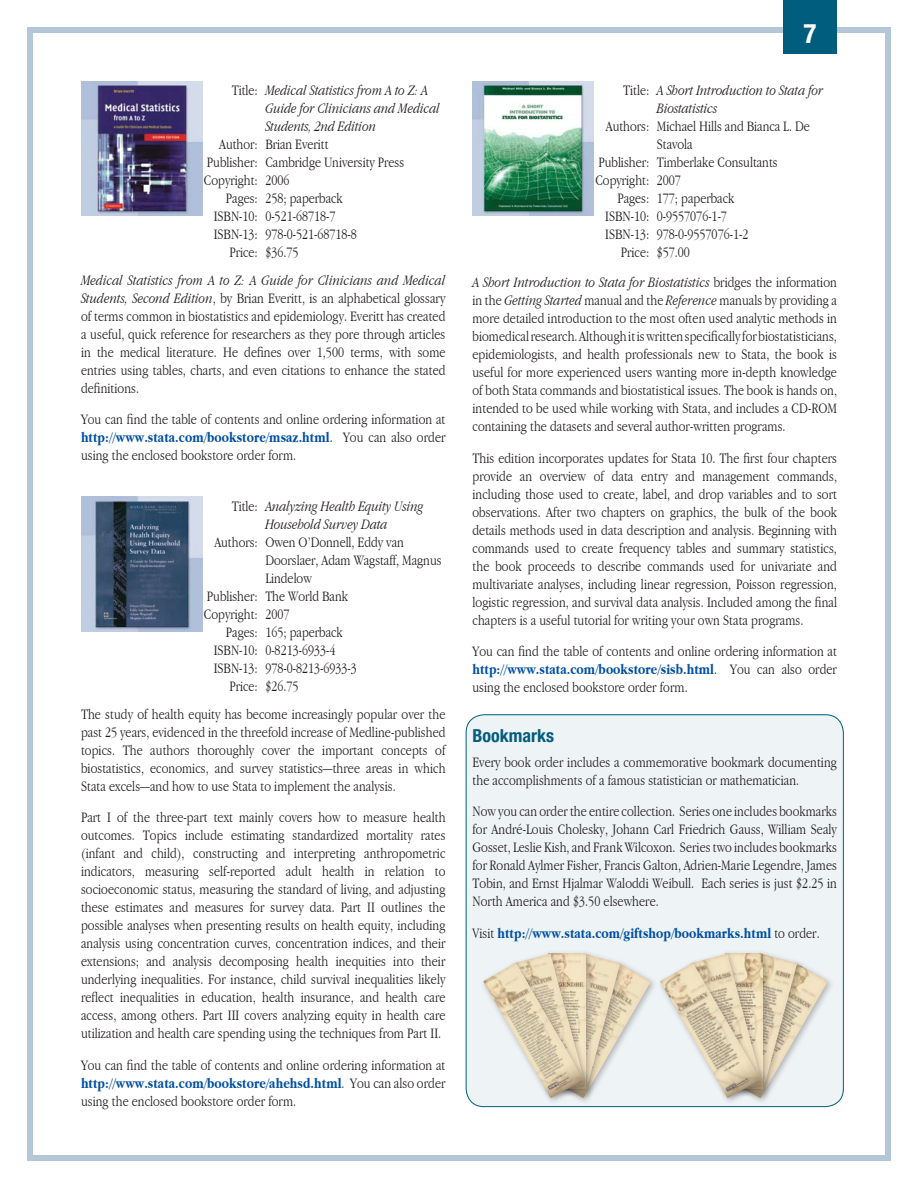
<style>
.page{position:relative;width:918px;height:1188px;background:#fff}
.page>*{position:absolute;margin:0;border:0;box-sizing:border-box;transform-origin:0 0}
.t1{font:700 condensed 27px "Helvetica Neue";color:#fff}
.t2{font:700 condensed 18px "Helvetica Neue";color:#005d7e}
.t3{font:300 15px/18px "Apple Garamond";letter-spacing:.005em;color:#231f20;text-align:justify}
.t4{font:italic 300 15px/18px "Apple Garamond";color:#231f20}
.t5{font:700 15px "Apple Garamond";letter-spacing:.005em;color:#004fa3}
.s1{font-style:normal}
.s2{font-style:italic}
.s3{font-weight:700;color:#004fa3}
.s4{font-weight:300;color:#231f20}
</style>
<div class="page">
<div style="left:27px;top:27px;width:864px;height:1134px;border:6px solid #b3c7d8"></div>
<img style="left:81px;top:81px;width:121px;height:135px">
<img style="left:81px;top:497px;width:121px;height:135px">
<img style="left:472px;top:81px;width:122px;height:135px">
<div style="left:466px;top:715px;width:377px;height:392px;background:#eef3f5;border-radius:18px"></div>
<div style="left:547px;top:958px;width:117px;height:154px;background:#231f20;opacity:.3"></div>
<img style="left:633px;top:963px;width:18px;height:135px">
<div style="left:545px;top:949px;width:88px;height:158px;background:#231f20;opacity:.3"></div>
<img style="left:598px;top:954px;width:22px;height:140px">
<div style="left:510px;top:950px;width:88px;height:158px;background:#231f20;opacity:.3"></div>
<img style="left:514px;top:954px;width:71px;height:5px">
<div style="left:479px;top:959px;width:117px;height:153px;background:#231f20;opacity:.3"></div>
<img style="left:483px;top:963px;width:100px;height:135px">
<div style="left:724px;top:958px;width:117px;height:154px;background:#231f20;opacity:.3"></div>
<img style="left:810px;top:963px;width:18px;height:135px">
<div style="left:721px;top:949px;width:89px;height:158px;background:#231f20;opacity:.3"></div>
<img style="left:775px;top:954px;width:22px;height:140px">
<div style="left:687px;top:950px;width:88px;height:158px;background:#231f20;opacity:.3"></div>
<img style="left:691px;top:954px;width:71px;height:5px">
<div style="left:656px;top:959px;width:117px;height:153px;background:#231f20;opacity:.3"></div>
<img style="left:660px;top:963px;width:100px;height:135px">
<div style="left:783px;top:0;width:54px;height:54px;background:#005d7e"></div>
<p class="t4" style="left:265px;top:81px;width:176px;text-indent:-34px"><span class="s1">Title:</span> Medical Statistics from A to Z: A<br>Guide for Clinicians and Medical<br>Students, 2nd Edition</p>
<p class="t3" style="left:219px;top:135px;width:111px">Author: Brian Everitt</p>
<p class="t3" style="left:207px;top:153px;width:199px">Publisher: Cambridge University Press</p>
<p class="t3" style="left:204px;top:171px;width:87px">Copyright: 2006</p>
<p class="t3" style="left:226px;top:189px;width:118px">Pages: 258; paperback</p>
<p class="t3" style="left:214px;top:207px;width:123px">ISBN-10: 0-521-68718-7</p>
<p class="t3" style="left:214px;top:225px;width:145px">ISBN-13: 978-0-521-68718-8</p>
<p class="t3" style="left:229px;top:243px;width:71px">Price: $36.75</p>
<p class="t3" style="left:81px;top:270px;width:366px"><span class="s2">Medical Statistics from A to Z: A Guide for Clinicians and Medical Students, Second Edition</span>, by Brian Everitt, is an alphabetical glossary of terms common in biostatistics and epidemiology. Everitt has created a useful, quick reference for researchers as they pore through articles in the medical literature. He defines over 1,500 terms, with some entries using tables, charts, and even citations to enhance the stated definitions.</p>
<p class="t3" style="left:81px;top:410px;width:366px">You can find the table of contents and online ordering information at <span class="s3">http://www.stata.com/bookstore/msaz.html</span>. You can also order using the enclosed bookstore order form.</p>
<p class="t4" style="left:232px;top:497px;width:193px;text-align:center"><span class="s1">Title:</span> Analyzing Health Equity Using<br>Household Survey Data</p>
<p class="t3" style="left:214px;top:533px;width:191px">Authors: Owen O’Donnell, Eddy van</p>
<p class="t3" style="left:265px;top:551px;width:178px">Doorslaer, Adam Wagstaff, Magnus</p>
<p class="t3" style="left:265px;top:569px;width:48px">Lindelow</p>
<p class="t3" style="left:207px;top:587px;width:142px">Publisher: The World Bank</p>
<p class="t3" style="left:204px;top:605px;width:87px">Copyright: 2007</p>
<p class="t3" style="left:226px;top:623px;width:118px">Pages: 165; paperback</p>
<p class="t3" style="left:214px;top:641px;width:123px">ISBN-10: 0-8213-6933-4</p>
<p class="t3" style="left:214px;top:659px;width:145px">ISBN-13: 978-0-8213-6933-3</p>
<p class="t3" style="left:229px;top:677px;width:71px">Price: $26.75</p>
<p class="t3" style="left:81px;top:705px;width:366px">The study of health equity has become increasingly popular over the past 25 years, evidenced in the threefold increase of Medline-published topics. The authors thoroughly cover the important concepts of biostatistics, economics, and survey statistics—three areas in which Stata excels—and how to use Stata to implement the analysis.</p>
<p class="t3" style="left:81px;top:808px;width:366px">Part I of the three-part text mainly covers how to measure health outcomes. Topics include estimating standardized mortality rates (infant and child), constructing and interpreting anthropometric indicators, measuring self-reported adult health in relation to socioeconomic status, measuring the standard of living, and adjusting these estimates and measures for survey data. Part II outlines the possible analyses when presenting results on health equity, including analysis using concentration curves, concentration indices, and their extensions; and analysis decomposing health inequities into their underlying inequalities. For instance, child survival inequalities likely reflect inequalities in education, health insurance, and health care access, among others. Part III covers analyzing equity in health care utilization and health care spending using the techniques from Part II.</p>
<p class="t3" style="left:81px;top:1056px;width:366px">You can find the table of contents and online ordering information at <span class="s3">http://www.stata.com/bookstore/ahehsd.html</span>. You can also order using the enclosed bookstore order form.</p>
<h1 class="t1" style="left:804px;top:17px;width:14px">7</h1>
<p class="t4" style="left:657px;top:81px;width:168px;text-indent:-34px"><span class="s1">Title:</span> A Short Introduction to Stata for<br>Biostatistics</p>
<p class="t3" style="left:606px;top:117px;width:206px">Authors: Michael Hills and Bianca L. De</p>
<p class="t3" style="left:657px;top:135px;width:37px">Stavola</p>
<p class="t3" style="left:598px;top:153px;width:181px">Publisher: Timberlake Consultants</p>
<p class="t3" style="left:595px;top:171px;width:87px">Copyright: 2007</p>
<p class="t3" style="left:617px;top:189px;width:118px">Pages: 177; paperback</p>
<p class="t3" style="left:605px;top:207px;width:123px">ISBN-10: 0-9557076-1-7</p>
<p class="t3" style="left:605px;top:225px;width:145px">ISBN-13: 978-0-9557076-1-2</p>
<p class="t3" style="left:621px;top:243px;width:71px">Price: $57.00</p>
<p class="t3" style="left:472px;top:273px;width:366px"><span class="s2">A Short Introduction to Stata for Biostatistics</span> bridges the information in the <span class="s2">Getting Started</span> manual and the <span class="s2">Reference</span> manuals by providing a more detailed introduction to the most often used analytic methods in biomedical research. Although it is written specifically for biostatisticians, epidemiologists, and health professionals new to Stata, the book is useful for more experienced users wanting more in-depth knowledge of both Stata commands and biostatistical issues. The book is hands on, intended to be used while working with Stata, and includes a CD-ROM containing the datasets and several author-written programs.</p>
<p class="t3" style="left:472px;top:449px;width:366px">This edition incorporates updates for Stata 10. The first four chapters provide an overview of data entry and management commands, including those used to create, label, and drop variables and to sort observations. After two chapters on graphics, the bulk of the book details methods used in data description and analysis. Beginning with commands used to create frequency tables and summary statistics, the book proceeds to describe commands used for univariate and multivariate analyses, including linear regression, Poisson regression, logistic regression, and survival data analysis. Included among the final chapters is a useful tutorial for writing your own Stata programs.</p>
<p class="t3" style="left:472px;top:642px;width:366px">You can find the table of contents and online ordering information at <span class="s3">http://www.stata.com/bookstore/sisb.html</span>. You can also order using the enclosed bookstore order form.</p>
<p class="t2" style="left:472px;top:725px;width:83px">Bookmarks</p>
<p class="t3" style="left:472px;top:753px;width:366px">Every book order includes a commemorative bookmark documenting the accomplishments of a famous statistician or mathematician.</p>
<p class="t3" style="left:472px;top:802px;width:366px">Now you can order the entire collection. Series one includes bookmarks for André-Louis Cholesky, Johann Carl Friedrich Gauss, William Sealy Gosset, Leslie Kish, and Frank Wilcoxon. Series two includes bookmarks for Ronald Aylmer Fisher, Francis Galton, Adrien-Marie Legendre, James Tobin, and Ernst Hjalmar Waloddi Weibull. Each series is just $2.25 in North America and $3.50 elsewhere.</p>
<p class="t5" style="left:472px;top:924px;width:349px"><span class="s4">Visit</span> http://www.stata.com/giftshop/bookmarks.html <span class="s4">to order.</span></p>
</div>
